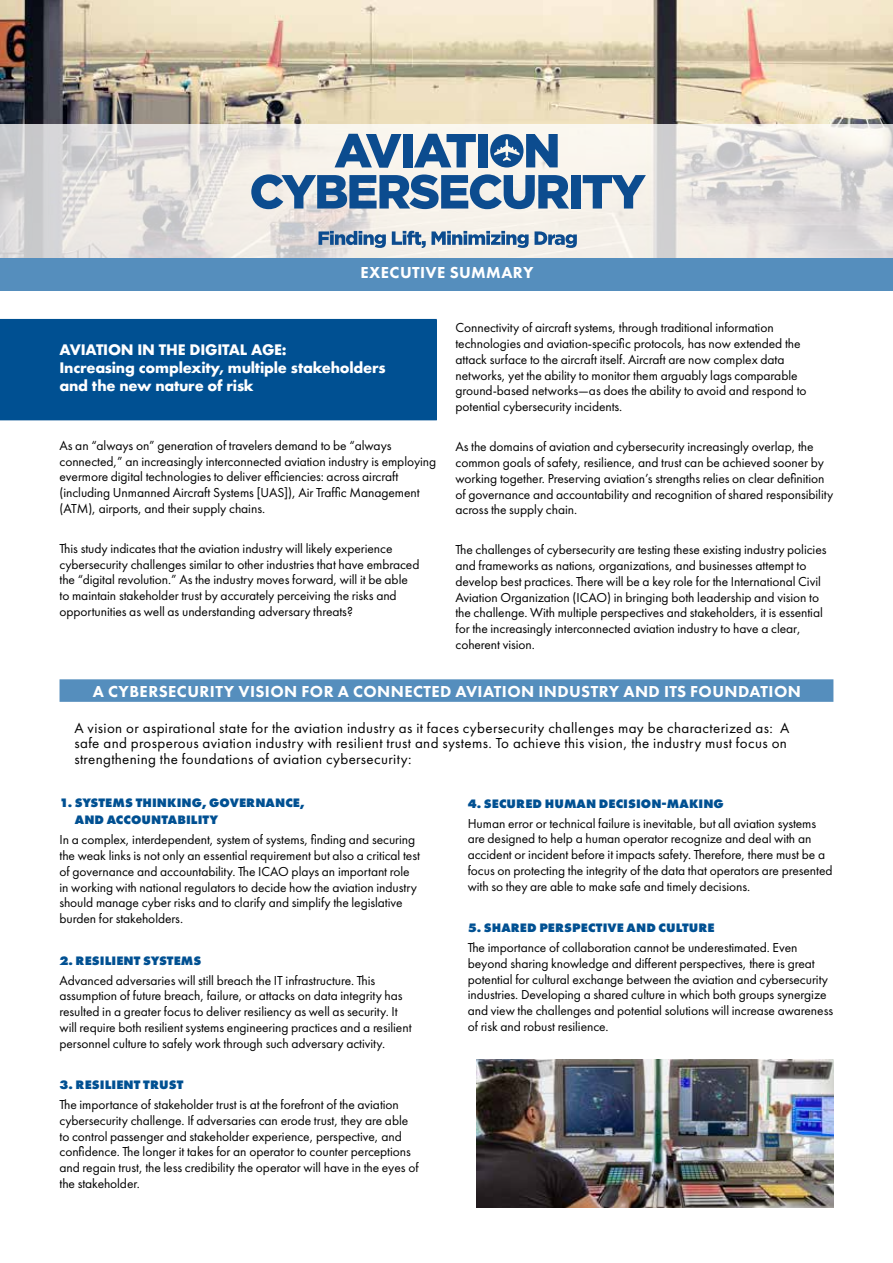
<style>
.page{position:relative;width:893px;height:1263px;background:#fff}
.page>*{position:absolute;margin:0;border:0;box-sizing:border-box;transform-origin:0 0}
.t1{font:800 16.5px "Futura PT";letter-spacing:.025em;color:#fff}
.t2{font:15px/15.8px "Futura PT";letter-spacing:.025em;color:#000}
.t3{font:700 14.1px/17.7px "Futura";letter-spacing:-.015em;color:#fff}
.t4{font:13.5px/15.8px "Futura PT";letter-spacing:-.005em;color:#000}
.t5{font:800 12.75px/17.2px "Futura PT";letter-spacing:.005em;color:#005092}
</style>
<div class="page">
<img style="left:0;top:0;width:893px;height:124px">
<div style="left:60px;top:679px;width:773px;height:23px;background:#558ebd"></div>
<svg style="left:0;top:124px;width:893px;height:134px;background:#e6e2e0"></svg>
<svg style="left:335px;top:134px;width:66px;height:34px;background:#7697b8"></svg>
<div style="left:403px;top:134px;width:9px;height:33px;background:#0c4c8f"></div>
<svg style="left:414px;top:134px;width:62px;height:33px;background:#7899ba"></svg>
<div style="left:478px;top:134px;width:10px;height:33px;background:#0c4c8f"></div>
<svg style="left:251px;top:174px;width:318px;height:35px;background:#688db2"></svg>
<div style="left:571px;top:175px;width:9px;height:34px;background:#0c4c8f"></div>
<svg style="left:583px;top:175px;width:63px;height:34px;background:#8ca6c0"></svg>
<svg style="left:319px;top:231px;width:67px;height:17px"></svg>
<svg style="left:392px;top:231px;width:137px;height:17px;background:#89a4bf"></svg>
<svg style="left:535px;top:231px;width:42px;height:17px"></svg>
<svg style="left:490px;top:134px;width:68px;height:33px;background:#5a83ae"></svg>
<img style="left:476px;top:1059px;width:357px;height:149px">
<div style="left:0;top:319px;width:437px;height:101px;background:#005092"></div>
<div style="left:0;top:258px;width:893px;height:33px;background:#558ebd"></div>
<p class="t1" style="left:361px;top:262px;width:174px">EXECUTIVE SUMMARY</p>
<p class="t3" style="left:60px;top:341px;width:328px">AVIATION IN THE DIGITAL AGE:<br>Increasing complexity, multiple stakeholders and the new nature of risk</p>
<p class="t4" style="left:60px;top:437px;width:378px">As an “always on” generation of travelers demand to be “always connected,” an increasingly interconnected aviation industry is employing evermore digital technologies to deliver efficiencies: across aircraft (including Unmanned Aircraft Systems [UAS]), Air Traffic Management (ATM), airports, and their supply chains.</p>
<p class="t4" style="left:60px;top:540px;width:361px">This study indicates that the aviation industry will likely experience cybersecurity challenges similar to other industries that have embraced the “digital revolution.” As the industry moves forward, will it be able to maintain stakeholder trust by accurately perceiving the risks and opportunities as well as understanding adversary threats?</p>
<p class="t4" style="left:455px;top:320px;width:353px">Connectivity of aircraft systems, through traditional information technologies and aviation-specific protocols, has now extended the attack surface to the aircraft itself. Aircraft are now complex data networks, yet the ability to monitor them arguably lags comparable ground-based networks—as does the ability to avoid and respond to potential cybersecurity incidents.</p>
<p class="t4" style="left:455px;top:439px;width:379px">As the domains of aviation and cybersecurity increasingly overlap, the common goals of safety, resilience, and trust can be achieved sooner by working together. Preserving aviation’s strengths relies on clear definition of governance and accountability and recognition of shared responsibility across the supply chain.</p>
<p class="t4" style="left:455px;top:542px;width:373px">The challenges of cybersecurity are testing these existing industry policies and frameworks as nations, organizations, and businesses attempt to develop best practices. There will be a key role for the International Civil Aviation Organization (ICAO) in bringing both leadership and vision to the challenge. With multiple perspectives and stakeholders, it is essential for the increasingly interconnected aviation industry to have a clear, coherent vision.</p>
<p class="t1" style="left:93px;top:681px;width:709px">A CYBERSECURITY VISION FOR A CONNECTED AVIATION INDUSTRY AND ITS FOUNDATION</p>
<p class="t2" style="left:74px;top:720px;width:717px">A vision or aspirational state for the aviation industry as it faces cybersecurity challenges may be characterized as: A safe and prosperous aviation industry with resilient trust and systems. To achieve this vision, the industry must focus on strengthening the foundations of aviation cybersecurity:</p>
<p class="t5" style="left:75px;top:794px;width:231px;text-indent:-15px">1. SYSTEMS THINKING, GOVERNANCE,<br>AND ACCOUNTABILITY</p>
<p class="t4" style="left:60px;top:832px;width:362px">In a complex, interdependent, system of systems, finding and securing the weak links is not only an essential requirement but also a critical test of governance and accountability. The ICAO plays an important role in working with national regulators to decide how the aviation industry should manage cyber risks and to clarify and simplify the legislative burden for stakeholders.</p>
<p class="t5" style="left:60px;top:951px;width:143px">2. RESILIENT SYSTEMS</p>
<p class="t4" style="left:60px;top:972px;width:354px">Advanced adversaries will still breach the IT infrastructure. This assumption of future breach, failure, or attacks on data integrity has resulted in a greater focus to deliver resiliency as well as security. It will require both resilient systems engineering practices and a resilient personnel culture to safely work through such adversary activity.</p>
<p class="t5" style="left:60px;top:1076px;width:125px">3. RESILIENT TRUST</p>
<p class="t4" style="left:60px;top:1097px;width:361px">The importance of stakeholder trust is at the forefront of the aviation cybersecurity challenge. If adversaries can erode trust, they are able to control passenger and stakeholder experience, perspective, and confidence. The longer it takes for an operator to counter perceptions and regain trust, the less credibility the operator will have in the eyes of the stakeholder.</p>
<p class="t5" style="left:468px;top:794px;width:258px">4. SECURED HUMAN DECISION-MAKING</p>
<p class="t4" style="left:468px;top:815px;width:366px">Human error or technical failure is inevitable, but all aviation systems are designed to help a human operator recognize and deal with an accident or incident before it impacts safety. Therefore, there must be a focus on protecting the integrity of the data that operators are presented with so they are able to make safe and timely decisions.</p>
<p class="t5" style="left:468px;top:919px;width:249px">5. SHARED PERSPECTIVE AND CULTURE</p>
<p class="t4" style="left:468px;top:940px;width:367px">The importance of collaboration cannot be underestimated. Even beyond sharing knowledge and different perspectives, there is great potential for cultural exchange between the aviation and cybersecurity industries. Developing a shared culture in which both groups synergize and view the challenges and potential solutions will increase awareness of risk and robust resilience.</p>
</div>
